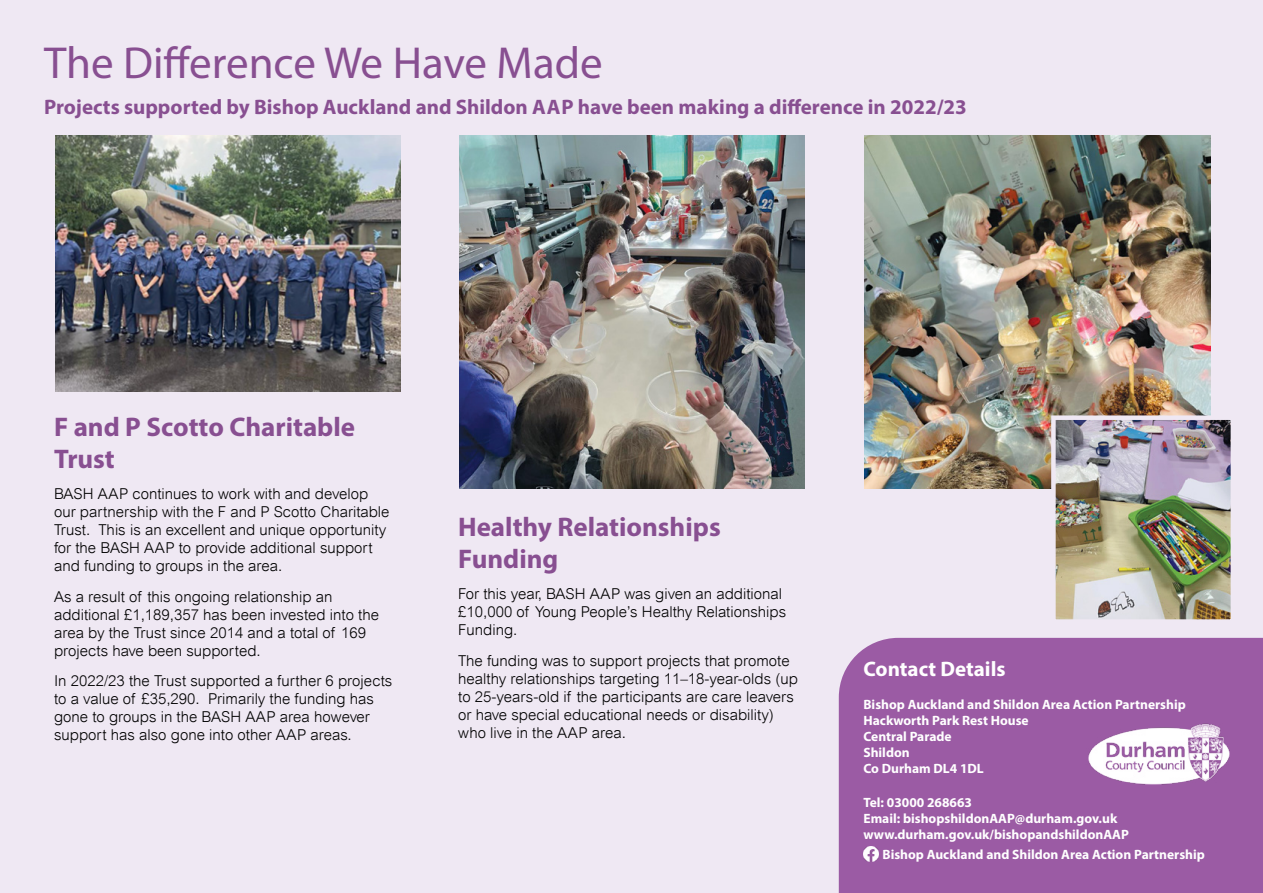
<style>
.page{position:relative;width:1263px;height:893px;background:#efe8f3}
.page>*{position:absolute;margin:0;border:0;box-sizing:border-box;transform-origin:0 0}
.H2_Title_Section_purple_30pt{font:45px "Myriad Pro";color:#884f91}
.H3_18pt_bold_purple{font:700 27px/32.4px "Myriad Pro";color:#884f91}
.H3_Heading_bold_14pt{font:700 21px "Myriad Pro";color:#884f91}
.H2_Contact_white{font:700 21px "Myriad Pro";color:#fff}
.para_10pt{font:300 15px/18px "Arial";color:#000}
.t1{font:700 13.5px "Myriad Pro";color:#fff}
</style>
<div class="page">
<div style="left:839px;top:638px;width:424px;height:255px;background:#9b5ba4"></div>
<img style="left:55px;top:135px;width:346px;height:257px">
<img style="left:459px;top:135px;width:346px;height:354px">
<img style="left:864px;top:135px;width:346px;height:354px">
<img style="left:1056px;top:420px;width:174px;height:199px">
<div style="left:1051px;top:415px;width:184px;height:209px;border:4px solid #efe8f3"></div>
<img style="left:863px;top:846px;width:15px;height:15px">
<img style="left:1085px;top:723px;width:147px;height:62px">
<h2 class="H2_Title_Section_purple_30pt" style="left:44px;top:36px;width:560px">The Difference We Have Made</h2>
<h3 class="H3_Heading_bold_14pt" style="left:44px;top:93px;width:924px">Projects supported by Bishop Auckland and Shildon AAP have been making a difference in 2022/23</h3>
<h3 class="H3_18pt_bold_purple" style="left:54px;top:409px;width:303px">F and P Scotto Charitable<br>Trust</h3>
<p class="para_10pt" style="left:54px;top:485px;width:337px">BASH AAP continues to work with and develop our partnership with the F and P Scotto Charitable Trust. This is an excellent and unique opportunity for the BASH AAP to provide additional support and funding to groups in the area.</p>
<p class="para_10pt" style="left:54px;top:587px;width:327px">As a result of this ongoing relationship an additional £1,189,357 has been invested into the area by the Trust since 2014 and a total of 169 projects have been supported.</p>
<p class="para_10pt" style="left:54px;top:672px;width:340px">In 2022/23 the Trust supported a further 6 projects to a value of £35,290. Primarily the funding has gone to groups in the BASH AAP area however support has also gone into other AAP areas.</p>
<h3 class="H3_18pt_bold_purple" style="left:458px;top:510px;width:264px">Healthy Relationships<br>Funding</h3>
<p class="para_10pt" style="left:458px;top:585px;width:329px">For this year, BASH AAP was given an additional £10,000 of Young People’s Healthy Relationships<br>Funding.</p>
<p class="para_10pt" style="left:458px;top:652px;width:341px">The funding was to support projects that promote healthy relationships targeting 11–18-year-olds (up to 25-years-old if the participants are care leavers or have special educational needs or disability) who live in the AAP area.</p>
<h2 class="H2_Contact_white" style="left:863px;top:655px;width:144px">Contact Details</h2>
<p class="t1" style="left:863px;top:695px;width:324px">Bishop Auckland and Shildon Area Action Partnership</p>
<p class="t1" style="left:863px;top:711px;width:167px">Hackworth Park Rest House</p>
<p class="t1" style="left:863px;top:728px;width:90px">Central Parade</p>
<p class="t1" style="left:863px;top:744px;width:48px">Shildon</p>
<p class="t1" style="left:863px;top:760px;width:122px">Co Durham DL4 1DL</p>
<p class="t1" style="left:863px;top:793px;width:110px">Tel: 03000 268663</p>
<p class="t1" style="left:863px;top:809px;width:255px">Email: bishopshildonAAP@durham.gov.uk</p>
<p class="t1" style="left:863px;top:826px;width:267px">www.durham.gov.uk/bishopandshildonAAP</p>
<p class="t1" style="left:882px;top:845px;width:324px">Bishop Auckland and Shildon Area Action Partnership</p>
</div>
